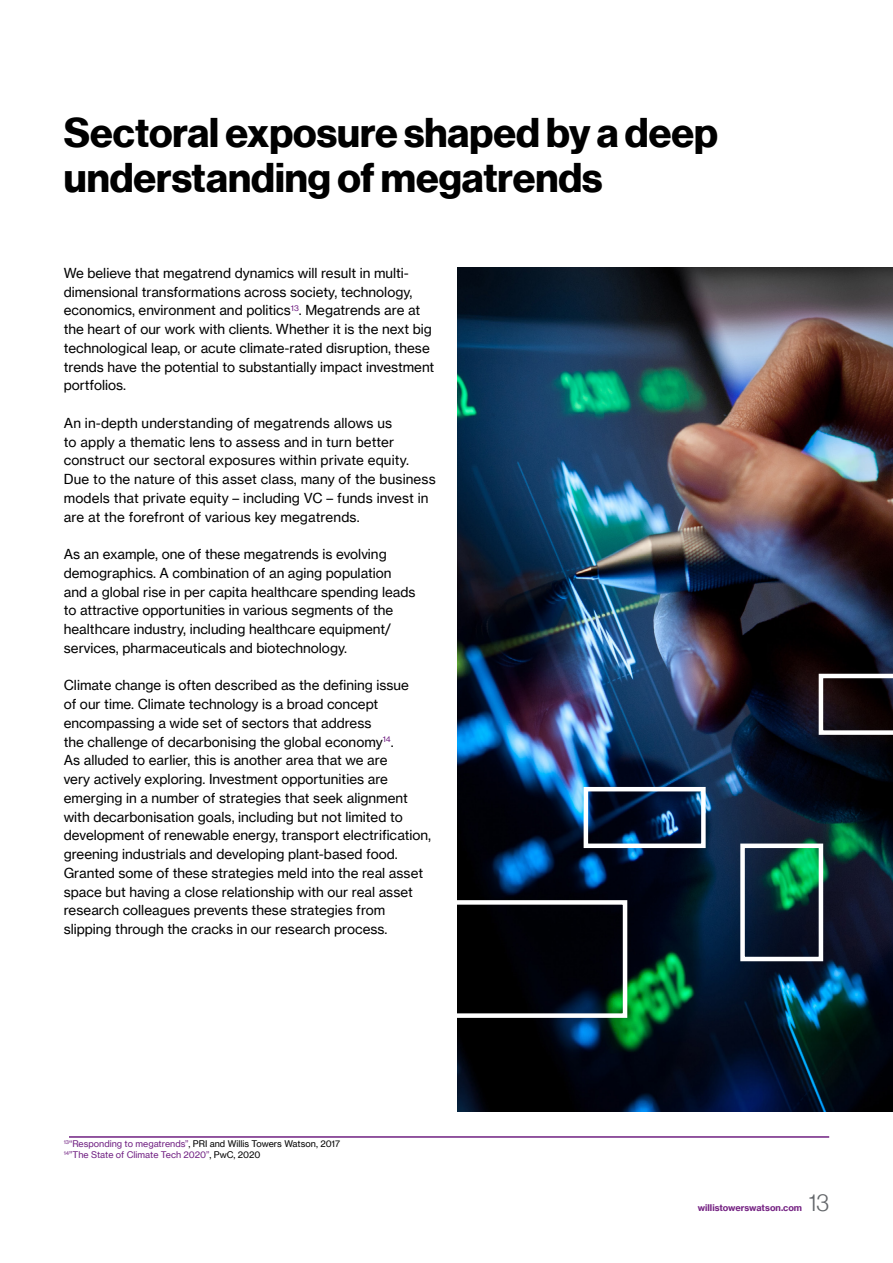
<style>
.page{position:relative;width:893px;height:1263px;background:#fff}
.page>*{position:absolute;margin:0;border:0;box-sizing:border-box;transform-origin:0 0}
.t1{font:40.5px/45px "N Haas Grotesk DS Pro 75 Bd";color:#000}
.t2{font:24px "N Haas Grotesk DS Pro 45 Lt";color:#63666a}
.t3{font:13.5px/18.8px "N Haas Grotesk TX Pro 55 Rg";color:#000}
.t4{font:9px/10.5px "N Haas Grotesk TX Pro 55 Rg";color:#702082}
.t5{font:9px "N Haas Grotesk TX Pro 75 Bd";color:#752383}
.s1{color:#000}
</style>
<div class="page">
<img style="left:457px;top:268px;width:436px;height:844px">
<hr style="left:69px;top:1136px;width:760px;height:2px;background:#702082">
<div style="left:584px;top:787px;width:122px;height:61px;border:4px solid #fff"></div>
<div style="left:446px;top:900px;width:181px;height:118px;border:4px solid #fff"></div>
<div style="left:740px;top:843px;width:83px;height:118px;border:4px solid #fff"></div>
<svg style="left:819px;top:674px;width:74px;height:61px"></svg>
<h1 class="t1" style="left:64px;top:111px;width:656px">Sectoral exposure shaped by a deep understanding of megatrends</h1>
<p class="t3" style="left:64px;top:263px;width:372px">We believe that megatrend dynamics will result in multi&shy;dimensional transformations across society, technology, economics, environment and politics<sup>13</sup>. Megatrends are at the heart of our work with clients. Whether it is the next big technological leap, or acute climate-rated disruption, these trends have the potential to substantially impact investment portfolios.</p>
<p class="t3" style="left:64px;top:413px;width:373px">An in-depth understanding of megatrends allows us<br>to apply a thematic lens to assess and in turn better construct our sectoral exposures within private equity.<br>Due to the nature of this asset class, many of the business models that private equity – including VC – funds invest in are at the forefront of various key megatrends.</p>
<p class="t3" style="left:64px;top:545px;width:353px">As an example, one of these megatrends is evolving demographics. A combination of an aging population and a global rise in per capita healthcare spending leads to attractive opportunities in various segments of the healthcare industry, including healthcare equipment/ services, pharmaceuticals and biotechnology.</p>
<p class="t3" style="left:64px;top:676px;width:369px">Climate change is often described as the defining issue<br>of our time. Climate technology is a broad concept encompassing a wide set of sectors that address<br>the challenge of decarbonising the global economy<sup>14</sup>.<br>As alluded to earlier, this is another area that we are<br>very actively exploring. Investment opportunities are emerging in a number of strategies that seek alignment with decarbonisation goals, including but not limited to development of renewable energy, transport electrification, greening industrials and developing plant-based food.<br>Granted some of these strategies meld into the real asset space but having a close relationship with our real asset research colleagues prevents these strategies from slipping through the cracks in our research process.</p>
<p class="t4" style="left:64px;top:1139px;width:278px"><sup>13</sup>“Responding to megatrends”<span class="s1">, PRI and Willis Towers Watson, 2017<br></span><sup>14</sup>”The State of Climate Tech 2020”<span class="s1">, PwC, 2020</span></p>
<p class="t5" style="left:698px;top:1202px;width:106px">willistowerswatson.com</p>
<h2 class="t2" style="left:809px;top:1189px;width:22px">13</h2>
</div>
